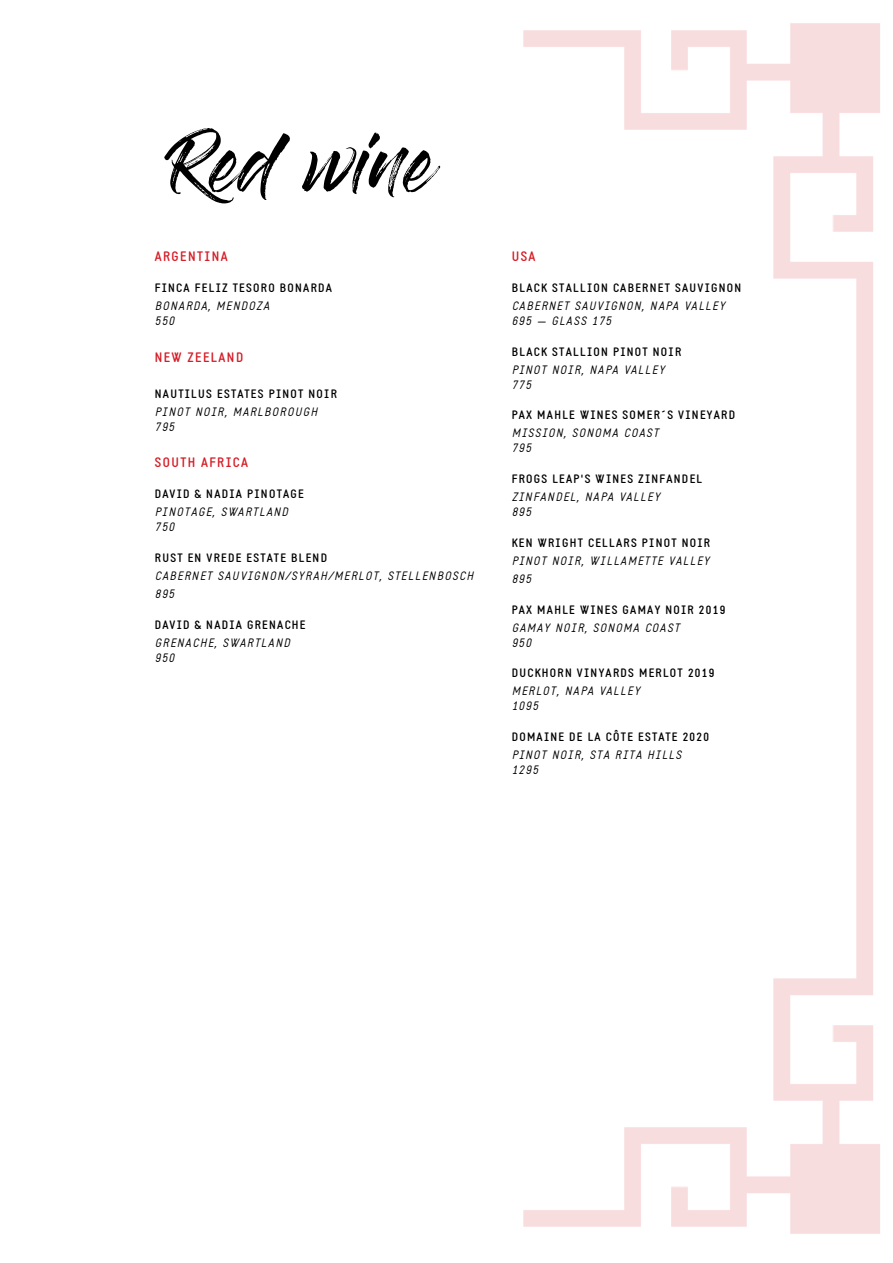
<style>
.page{position:relative;width:893px;height:1263px;background:#fff}
.page>*{position:absolute;margin:0;border:0;box-sizing:border-box;transform-origin:0 0}
.t1{font:60px "Gloss And Bloom";color:#000}
.t2{font:700 13.5px "Static";letter-spacing:.1em;color:#d61c26}
.t3{font:italic 12px/15px "Static";letter-spacing:.1em;color:#000}
.t4{font:700 12px "Static";letter-spacing:.1em;color:#000}
</style>
<div class="page">
<img style="left:523px;top:23px;width:357px;height:1211px">
<h1 class="t1" style="left:168px;top:136px;width:266px">Red wine</h1>
<p class="t2" style="left:155px;top:248px;width:74px">ARGENTINA</p>
<p class="t4" style="left:155px;top:280px;width:179px">FINCA FELIZ TESORO BONARDA</p>
<p class="t3" style="left:155px;top:298px;width:116px">BONARDA, MENDOZA<br>550</p>
<p class="t2" style="left:155px;top:349px;width:90px">NEW ZEELAND</p>
<p class="t4" style="left:155px;top:386px;width:184px">NAUTILUS ESTATES PINOT NOIR</p>
<p class="t3" style="left:155px;top:404px;width:164px">PINOT NOIR, MARLBOROUGH<br>795</p>
<p class="t2" style="left:155px;top:454px;width:95px">SOUTH AFRICA</p>
<p class="t4" style="left:155px;top:487px;width:151px">DAVID &amp; NADIA PINOTAGE</p>
<p class="t3" style="left:155px;top:505px;width:135px">PINOTAGE, SWARTLAND<br>750</p>
<p class="t4" style="left:155px;top:550px;width:174px">RUST EN VREDE ESTATE BLEND</p>
<p class="t3" style="left:155px;top:567px;width:320px;line-height:18px">CABERNET SAUVIGNON/SYRAH/MERLOT, STELLENBOSCH<br>895</p>
<p class="t4" style="left:155px;top:617px;width:152px">DAVID &amp; NADIA GRENACHE</p>
<p class="t3" style="left:155px;top:635px;width:137px">GRENACHE, SWARTLAND<br>950</p>
<p class="t2" style="left:512px;top:248px;width:25px">USA</p>
<p class="t4" style="left:512px;top:280px;width:231px">BLACK STALLION CABERNET SAUVIGNON</p>
<p class="t3" style="left:512px;top:298px;width:215px">CABERNET SAUVIGNON, NAPA VALLEY<br>695 — GLASS 175</p>
<p class="t4" style="left:512px;top:344px;width:171px">BLACK STALLION PINOT NOIR</p>
<p class="t3" style="left:512px;top:362px;width:154px">PINOT NOIR, NAPA VALLEY<br>775</p>
<p class="t4" style="left:512px;top:408px;width:225px">PAX MAHLE WINES SOMER´S VINEYARD</p>
<p class="t3" style="left:512px;top:426px;width:148px">MISSION, SONOMA COAST<br>795</p>
<p class="t4" style="left:512px;top:472px;width:192px">FROGS LEAP'S WINES ZINFANDEL</p>
<p class="t3" style="left:512px;top:490px;width:150px">ZINFANDEL, NAPA VALLEY<br>895</p>
<p class="t4" style="left:512px;top:535px;width:200px">KEN WRIGHT CELLARS PINOT NOIR</p>
<p class="t3" style="left:512px;top:552px;width:199px;line-height:18px">PINOT NOIR, WILLAMETTE VALLEY<br>895</p>
<p class="t4" style="left:512px;top:602px;width:215px">PAX MAHLE WINES GAMAY NOIR 2019</p>
<p class="t3" style="left:512px;top:620px;width:169px">GAMAY NOIR, SONOMA COAST<br>950</p>
<p class="t4" style="left:512px;top:666px;width:204px">DUCKHORN VINYARDS MERLOT 2019</p>
<p class="t3" style="left:512px;top:684px;width:130px">MERLOT, NAPA VALLEY<br>1095</p>
<p class="t4" style="left:512px;top:730px;width:199px">DOMAINE DE LA CÔTE ESTATE 2020</p>
<p class="t3" style="left:512px;top:748px;width:171px">PINOT NOIR, STA RITA HILLS<br>1295</p>
</div>
